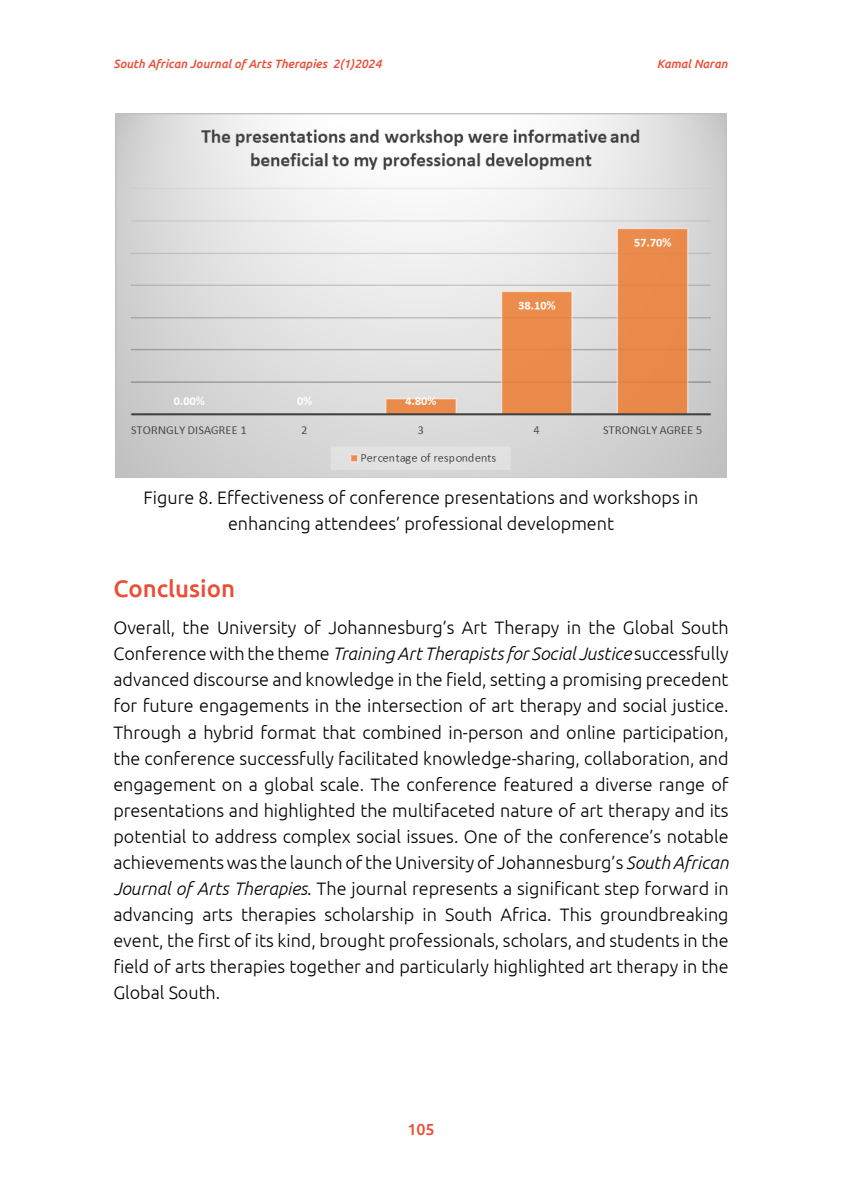
<style>
.page{position:relative;width:842px;height:1191px;background:#fff}
.page>*{position:absolute;margin:0;border:0;box-sizing:border-box;transform-origin:0 0}
.Heading_1{font:500 24px "Ubuntu";color:#ea4e37}
.Body_text_first_par{font:300 18px/26px "Ubuntu";color:#000;text-align:justify}
.Figure_Caption{font:300 18px/26px "Ubuntu";color:#000;text-align:center}
.t1{font:500 16px "Ubuntu";color:#ea4e37}
.t2{font:italic 500 12px "Ubuntu";color:#ea4e37}
.s1{font-style:italic}
</style>
<div class="page">
<img style="left:116px;top:114px;width:610px;height:364px">
<p class="t2" style="left:113px;top:56px;width:270px">South African Journal of Arts Therapies 2(1)2024</p>
<p class="t2" style="left:657px;top:56px;width:72px">Kamal Naran</p>
<p class="Figure_Caption" style="left:144px;top:484px;width:556px">Figure 8. Effectiveness of conference presentations and workshops in enhancing attendees’ professional development</p>
<p class="Heading_1" style="left:113px;top:573px;width:123px">Conclusion</p>
<p class="Body_text_first_par" style="left:113px;top:614px;width:617px">Overall, the University of Johannesburg’s Art Therapy in the Global South Conference with the theme <span class="s1">Training Art Therapists for Social Justice</span> successfully advanced discourse and knowledge in the field, setting a promising precedent for future engagements in the intersection of art therapy and social justice.<br>Through a hybrid format that combined in-person and online participation, the conference successfully facilitated knowledge-sharing, collaboration, and engagement on a global scale. The conference featured a diverse range of presentations and highlighted the multifaceted nature of art therapy and its potential to address complex social issues. One of the conference’s notable achievements was the launch of the University of Johannesburg’s <span class="s1">South African Journal of Arts Therapies</span>. The journal represents a significant step forward in advancing arts therapies scholarship in South Africa. This groundbreaking event, the first of its kind, brought professionals, scholars, and students in the field of arts therapies together and particularly highlighted art therapy in the Global South.</p>
<p class="t1" style="left:407px;top:1119px;width:29px">105</p>
</div>
